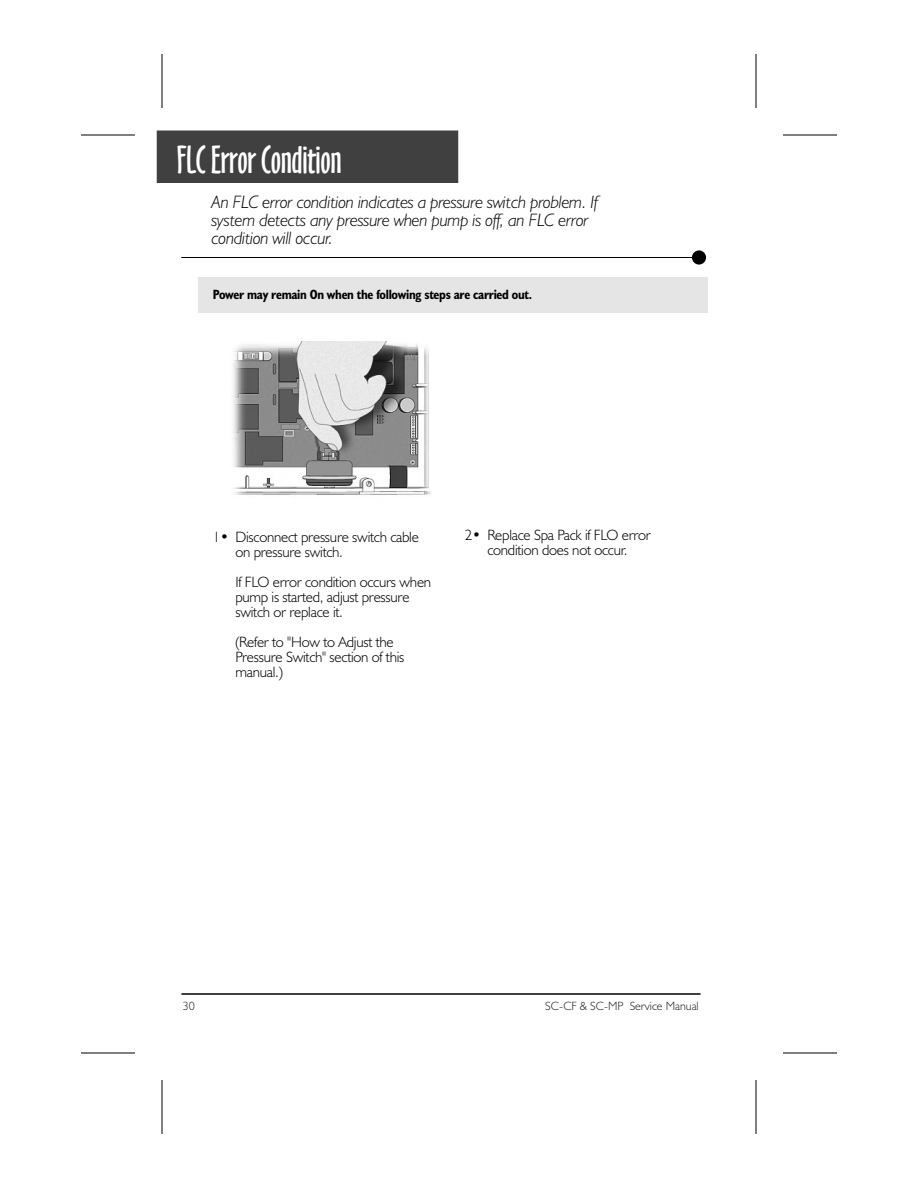
<style>
.page{position:relative;width:918px;height:1188px;background:#fff}
.page>*{position:absolute;margin:0;border:0;box-sizing:border-box;transform-origin:0 0}
.t1{font:36px "Oz Handicraft BT";letter-spacing:-.015em;color:#fff}
.t2{font:italic 300 18px/18px "Humanist 521 BT";letter-spacing:-.015em;color:#000}
.t3{font:300 15px/15px "Humanist 521 BT";letter-spacing:-.015em;color:#000}
.t4{font:700 condensed 13.5px "Humanist 521 BT";letter-spacing:-.02em;color:#000}
.t5{font:300 12px "Humanist 521 BT";color:#272525}
</style>
<div class="page">
<hr style="left:162px;top:54px;width:1px;height:54px;background:#000">
<hr style="left:81px;top:135px;width:54px;height:1px;background:#000">
<hr style="left:81px;top:1053px;width:54px;height:1px;background:#000">
<hr style="left:162px;top:1080px;width:1px;height:54px;background:#000">
<hr style="left:756px;top:54px;width:1px;height:54px;background:#000">
<hr style="left:783px;top:135px;width:54px;height:1px;background:#000">
<hr style="left:783px;top:1053px;width:54px;height:1px;background:#000">
<hr style="left:756px;top:1080px;width:1px;height:54px;background:#000">
<div style="left:157px;top:131px;width:301px;height:51px;background:#404040"></div>
<div style="left:157px;top:130px;width:301px;height:53px;border:2px solid #404040"></div>
<div style="left:198px;top:277px;width:510px;height:36px;background:#e5e5e5"></div>
<div style="left:692px;top:250px;width:14px;height:15px;background:#000;border-radius:50%"></div>
<hr style="left:181px;top:257px;width:519px;height:1px;background:#000">
<hr style="left:181px;top:994px;width:519px;height:1px;background:#000">
<img style="left:233px;top:342px;width:198px;height:153px">
<p class="t1" style="left:177px;top:139px;width:166px">FLC Error Condition</p>
<p class="t2" style="left:212px;top:193px;width:388px">An FLC error condition indicates a pressure switch problem. If system detects any pressure when pump is off, an FLC error condition will occur.</p>
<p class="t4" style="left:213px;top:286px;width:321px">Power may remain On when the following steps are carried out.</p>
<p class="t3" style="left:235px;top:529px;width:185px;text-indent:-22px">1• Disconnect pressure switch cable on pressure switch.</p>
<p class="t3" style="left:235px;top:574px;width:197px">If FLO error condition occurs when pump is started, adjust pressure switch or replace it.</p>
<p class="t3" style="left:235px;top:634px;width:171px">(Refer to "How to Adjust the<br>Pressure Switch" section of this manual.)</p>
<p class="t3" style="left:465px;top:527px;width:187px;text-align:center">2• Replace Spa Pack if FLO error condition does not occur.</p>
<p class="t5" style="left:183px;top:998px;width:14px">30</p>
<p class="t5" style="left:545px;top:998px;width:155px">SC-CF &amp; SC-MP Service Manual</p>
</div>
